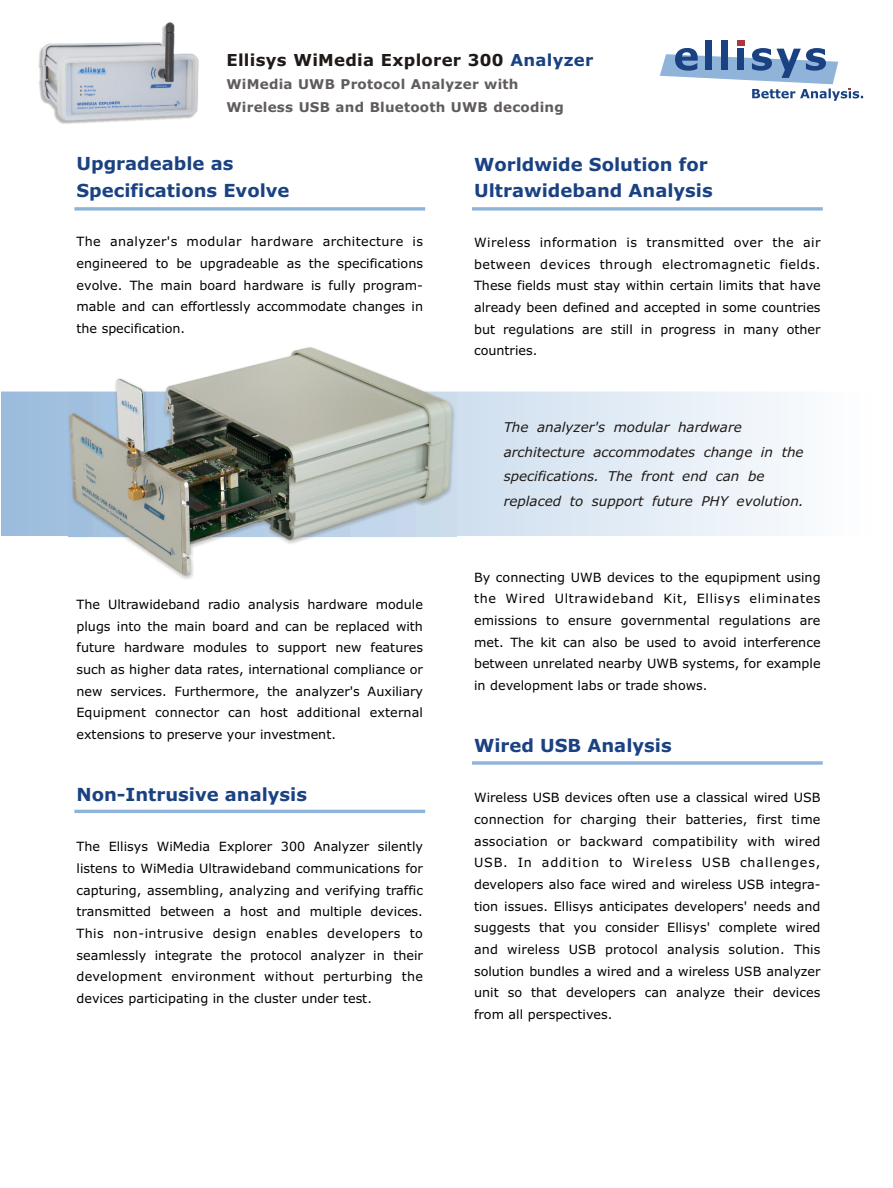
<style>
.page{position:relative;width:893px;height:1188px;background:#fff}
.page>*{position:absolute;margin:0;border:0;box-sizing:border-box;transform-origin:0 0}
.t1{font:700 18px/26.2px "Verdana";color:#1a4282}
.t2{font:700 16.5px "Verdana";letter-spacing:.015em;color:#1f1a17}
.t3{font:italic 13.5px/24.6px "Verdana";color:#1f1a17}
.t4{font:700 13.5px/23px "Verdana";letter-spacing:.015em;color:#615c5c}
.t5{font:12.75px/21.8px "Verdana";color:#000;text-align:justify}
.t6{font:12.75px "Verdana";letter-spacing:.025em;color:#000}
.s1{color:#1a4282}
</style>
<div class="page">
<svg style="left:472px;top:761px;width:351px;height:4px"></svg>
<svg style="left:472px;top:207px;width:351px;height:4px"></svg>
<div style="left:737px;top:40px;width:7px;height:6px;background:#ab363b"></div>
<div style="left:721px;top:40px;width:7px;height:30px;background:#1a4282"></div>
<div style="left:705px;top:40px;width:7px;height:30px;background:#1a4282"></div>
<svg style="left:660px;top:48px;width:203px;height:53px"></svg>
<img style="left:68px;top:347px;width:388px;height:232px">
<svg style="left:74px;top:207px;width:351px;height:4px"></svg>
<hr style="left:74px;top:810px;width:351px;height:3px;background:#8fb3d9">
<img style="left:38px;top:22px;width:161px;height:102px">
<p class="t2" style="left:226px;top:53px;width:368px">Ellisys WiMedia Explorer 300 <span class="s1">Analyzer</span></p>
<p class="t4" style="left:226px;top:74px;width:339px">WiMedia UWB Protocol Analyzer with<br>Wireless USB and Bluetooth UWB decoding</p>
<h1 class="t1" style="left:77px;top:152px;width:214px">Upgradeable as<br>Specifications Evolve</h1>
<p class="t6" style="left:187px;top:237px;width:56px">modular</p>
<p class="t6" style="left:77px;top:237px;width:102px">The analyzer's</p>
<p class="t5" style="left:77px;top:232px;width:348px;text-indent:174px">hardware architecture is engineered to be upgradeable as the specifications evolve. The main board hardware is fully program&shy;mable and can effortlessly accommodate changes in the specification.</p>
<p class="t5" style="left:77px;top:594px;width:348px">The Ultrawideband radio analysis hardware module plugs into the main board and can be replaced with future hardware modules to support new features such as higher data rates, international compliance or new services. Furthermore, the analyzer's Auxiliary Equipment connector can host additional external extensions to preserve your investment.</p>
<h1 class="t1" style="left:77px;top:783px;width:232px">Non-Intrusive analysis</h1>
<p class="t5" style="left:76px;top:837px;width:348px">The Ellisys WiMedia Explorer 300 Analyzer silently listens to WiMedia Ultrawideband communications for capturing, assembling, analyzing and verifying traffic transmitted between a host and multiple devices.<br>This non-intrusive design enables developers to seamlessly integrate the protocol analyzer in their development environment without perturbing the devices participating in the cluster under test.</p>
<h1 class="t1" style="left:474px;top:153px;width:240px">Worldwide Solution for<br>Ultrawideband Analysis</h1>
<p class="t5" style="left:474px;top:232px;width:348px">Wireless information is transmitted over the air between devices through electromagnetic fields.<br>These fields must stay within certain limits that have already been defined and accepted in some countries but regulations are still in progress in many other countries.</p>
<p class="t3" style="left:504px;top:416px;width:302px;text-indent:174px">hardware architecture accommodates change in the specifications. The front end can be replaced to support future PHY evolution.</p>
<p class="t3" style="left:504px;top:416px;width:103px">The analyzer's</p>
<p class="t3" style="left:614px;top:416px;width:57px">modular</p>
<p class="t5" style="left:474px;top:567px;width:348px">By connecting UWB devices to the equpipment using the Wired Ultrawideband Kit, Ellisys eliminates emissions to ensure governmental regulations are met. The kit can also be used to avoid interference between unrelated nearby UWB systems, for example in development labs or trade shows.</p>
<h1 class="t1" style="left:474px;top:734px;width:199px">Wired USB Analysis</h1>
<p class="t5" style="left:474px;top:788px;width:348px">Wireless USB devices often use a classical wired USB connection for charging their batteries, first time association or backward compatibility with wired USB. In addition to Wireless USB challenges, developers also face wired and wireless USB integra&shy;tion issues. Ellisys anticipates developers' needs and suggests that you consider Ellisys' complete wired and wireless USB protocol analysis solution. This solution bundles a wired and a wireless USB analyzer unit so that developers can analyze their devices from all perspectives.</p>
</div>
